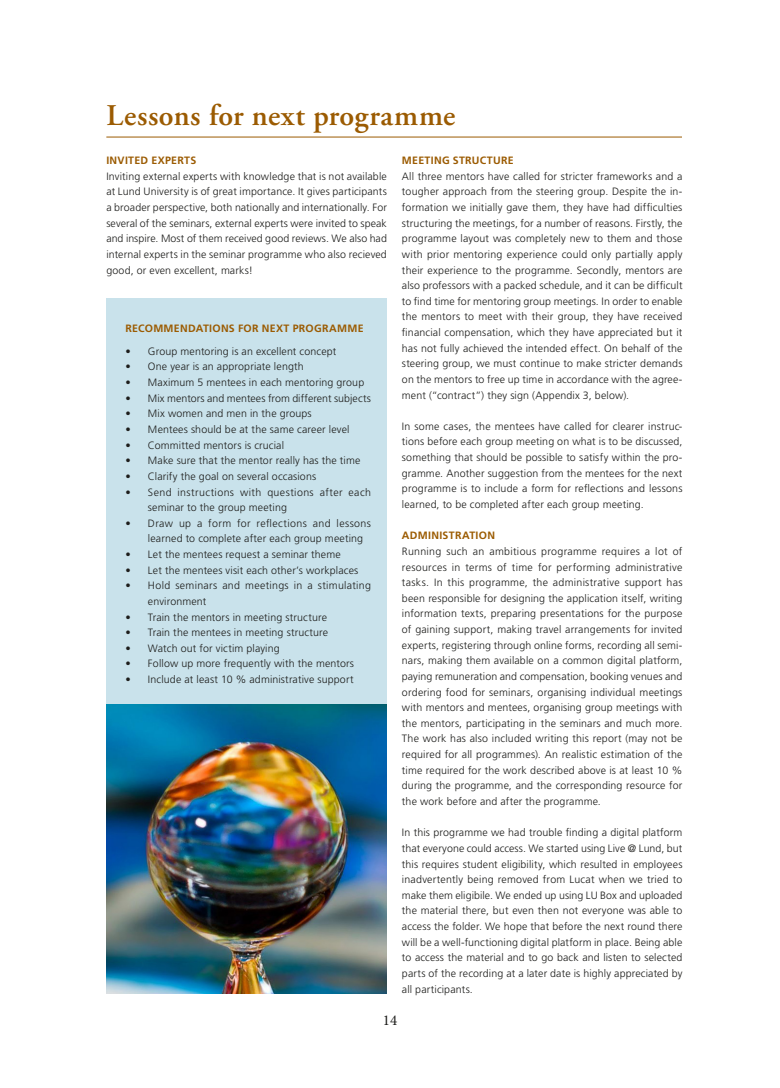
<style>
.page{position:relative;width:780px;height:1088px;background:#fff}
.page>*{position:absolute;margin:0;border:0;box-sizing:border-box;transform-origin:0 0}
.t1{font:600 30px "Adobe Garamond Pro";letter-spacing:.02em;color:#9b5b02}
.t2{font:15px "Minion Pro";color:#1d1d1b}
.t3{font:300 10.62px/15.6px "Frutiger LT Std";letter-spacing:.015em;color:#1d1d1b;text-align:justify}
.t4{font:700 10.62px "Frutiger LT Std";letter-spacing:.025em;color:#9b5b02}
.t5{font:300 10.62px/15.6px "Frutiger LT Std";letter-spacing:.035em;color:#1d1d1b}
</style>
<div class="page">
<div style="left:106px;top:298px;width:281px;height:406px;background:#c9e2eb"></div>
<hr style="left:106px;top:137px;width:576px;height:1px;background:#9b5b02">
<img style="left:106px;top:704px;width:281px;height:289px">
<h1 class="t1" style="left:106px;top:98px;width:350px">Lessons for next programme</h1>
<p class="t4" style="left:106px;top:154px;width:91px">INVITED EXPERTS</p>
<p class="t3" style="left:106px;top:168px;width:282px">Inviting external experts with knowledge that is not available at Lund University is of great importance. It gives participants a broader perspective, both nationally and internationally. For several of the seminars, external experts were invited to speak and inspire. Most of them received good reviews. We also had internal experts in the seminar programme who also recieved good, or even excellent, marks!</p>
<p class="t4" style="left:125px;top:322px;width:239px">RECOMMENDATIONS FOR NEXT PROGRAMME</p>
<p class="t3" style="left:125px;top:343px;width:212px">• Group mentoring is an excellent concept</p>
<p class="t3" style="left:125px;top:359px;width:180px">• One year is an appropriate length</p>
<p class="t3" style="left:125px;top:375px;width:240px">• Maximum 5 mentees in each mentoring group</p>
<p class="t3" style="left:125px;top:390px;width:247px">• Mix mentors and mentees from different subjects</p>
<p class="t3" style="left:125px;top:406px;width:188px">• Mix women and men in the groups</p>
<p class="t3" style="left:125px;top:422px;width:225px">• Mentees should be at the same career level</p>
<p class="t3" style="left:125px;top:437px;width:160px">• Committed mentors is crucial</p>
<p class="t3" style="left:125px;top:453px;width:236px">• Make sure that the mentor really has the time</p>
<p class="t3" style="left:125px;top:468px;width:192px">• Clarify the goal on several occasions</p>
<p class="t5" style="left:148px;top:484px;width:224px;text-indent:-23px">• Send instructions with questions after each seminar to the group meeting</p>
<p class="t3" style="left:148px;top:515px;width:224px;text-indent:-23px">• Draw up a form for reflections and lessons learned to complete after each group meeting</p>
<p class="t3" style="left:125px;top:547px;width:217px">• Let the mentees request a seminar theme</p>
<p class="t3" style="left:125px;top:562px;width:234px">• Let the mentees visit each other’s workplaces</p>
<p class="t3" style="left:148px;top:578px;width:224px;text-indent:-23px">• Hold seminars and meetings in a stimulating environment</p>
<p class="t3" style="left:125px;top:609px;width:203px">• Train the mentors in meeting structure</p>
<p class="t3" style="left:125px;top:625px;width:204px">• Train the mentees in meeting structure</p>
<p class="t3" style="left:125px;top:640px;width:156px">• Watch out for victim playing</p>
<p class="t3" style="left:125px;top:656px;width:230px">• Follow up more frequently with the mentors</p>
<p class="t3" style="left:125px;top:672px;width:229px">• Include at least 10 % administrative support</p>
<p class="t4" style="left:402px;top:154px;width:113px">MEETING STRUCTURE</p>
<p class="t3" style="left:402px;top:168px;width:282px">All three mentors have called for stricter frameworks and a tougher approach from the steering group. Despite the in&shy;formation we initially gave them, they have had difficulties structuring the meetings, for a number of reasons. Firstly, the programme layout was completely new to them and those with prior mentoring experience could only partially apply their experience to the programme. Secondly, mentors are also professors with a packed schedule, and it can be difficult to find time for mentoring group meetings. In order to enable the mentors to meet with their group, they have received financial compensation, which they have appreciated but it has not fully achieved the intended effect. On behalf of the steering group, we must continue to make stricter demands on the mentors to free up time in accordance with the agree&shy;ment (“contract”) they sign (Appendix 3, below).</p>
<p class="t3" style="left:402px;top:418px;width:282px">In some cases, the mentees have called for clearer instruc&shy;tions before each group meeting on what is to be discussed, something that should be possible to satisfy within the pro&shy;gramme. Another suggestion from the mentees for the next programme is to include a form for reflections and lessons learned, to be completed after each group meeting.</p>
<p class="t4" style="left:402px;top:529px;width:95px">ADMINISTRATION</p>
<p class="t3" style="left:402px;top:543px;width:282px">Running such an ambitious programme requires a lot of resources in terms of time for performing administrative tasks. In this programme, the administrative support has been responsible for designing the application itself, writing information texts, preparing presentations for the purpose of gaining support, making travel arrangements for invited experts, registering through online forms, recording all semi&shy;nars, making them available on a common digital platform, paying remuneration and compensation, booking venues and ordering food for seminars, organising individual meetings with mentors and mentees, organising group meetings with the mentors, participating in the seminars and much more.<br>The work has also included writing this report (may not be required for all programmes). An realistic estimation of the time required for the work described above is at least 10 % during the programme, and the corresponding resource for the work before and after the programme.</p>
<p class="t3" style="left:402px;top:825px;width:282px">In this programme we had trouble finding a digital platform that everyone could access. We started using Live @ Lund, but this requires student eligibility, which resulted in employees inadvertently being removed from Lucat when we tried to make them eligibile. We ended up using LU Box and uploaded the material there, but even then not everyone was able to access the folder. We hope that before the next round there will be a well-functioning digital platform in place. Being able to access the material and to go back and listen to selected parts of the recording at a later date is highly appreciated by all participants.</p>
<h2 class="t2" style="left:383px;top:1010px;width:16px">14</h2>
</div>
